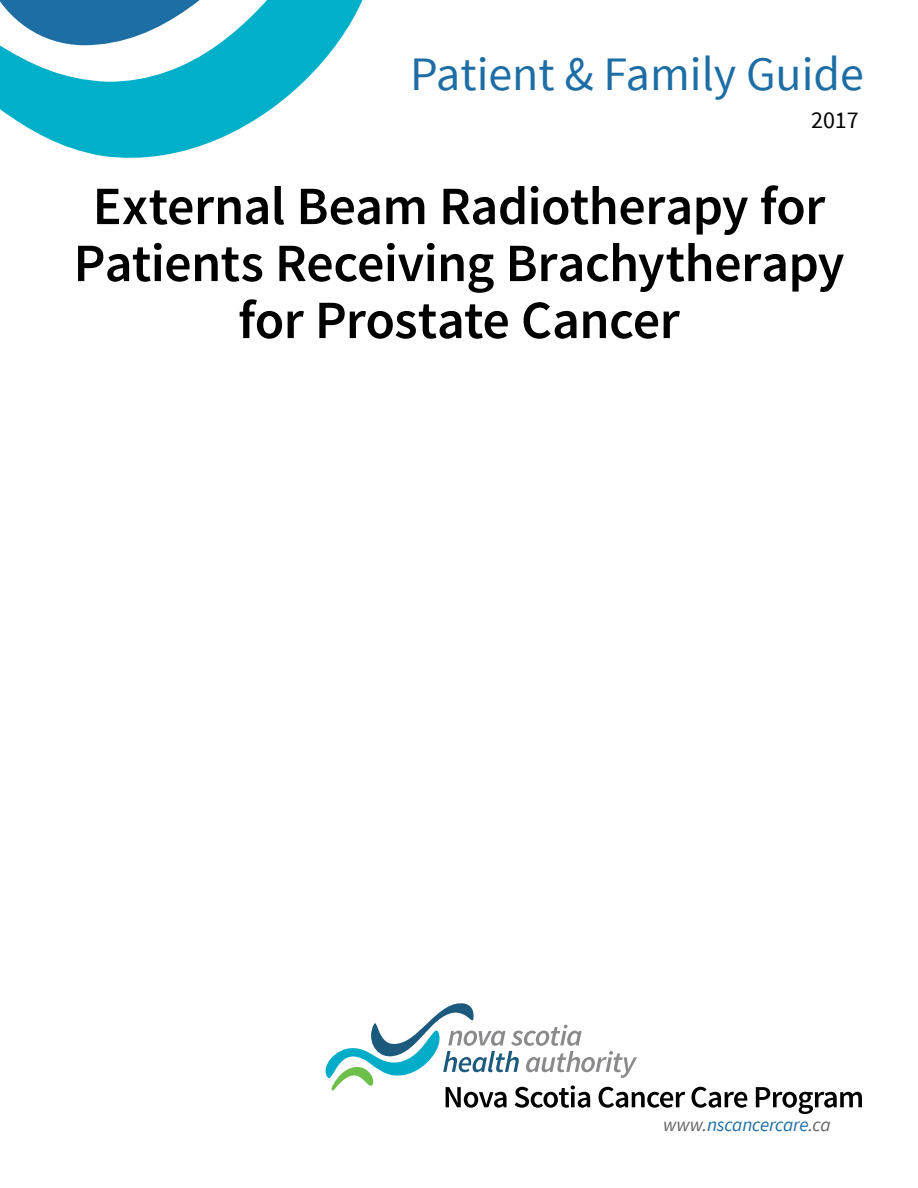
<style>
.page{position:relative;width:918px;height:1188px;background:#fff}
.page>*{position:absolute;margin:0;border:0;box-sizing:border-box;transform-origin:0 0}
.Pamphlet_Title{font:600 54px/57px "Source Sans Pro";letter-spacing:-.01em;color:#000;text-align:center}
.t1{font:48px "Source Sans Pro";color:#1e6ea6}
.t2{font:24px "Source Sans Pro";color:#000}
.t3{font:italic 19.2px "Source Sans Pro";letter-spacing:-.01em;color:#1e6ea6}
.s1{color:#636466}
</style>
<div class="page">
<svg style="left:326px;top:1003px;width:536px;height:111px"></svg>
<svg style="left:0;top:0;width:363px;height:158px"></svg>
<p class="t1" style="left:410px;top:44px;width:455px">Patient &amp; Family Guide</p>
<p class="t2" style="left:811px;top:105px;width:49px">2017</p>
<p class="Pamphlet_Title" style="left:74px;top:179px;width:772px">External Beam Radiotherapy for<br>Patients Receiving Brachytherapy for Prostate Cancer</p>
<p class="t3" style="left:663px;top:1113px;width:169px"><span class="s1">www.</span>nscancercare<span class="s1">.ca</span></p>
</div>
